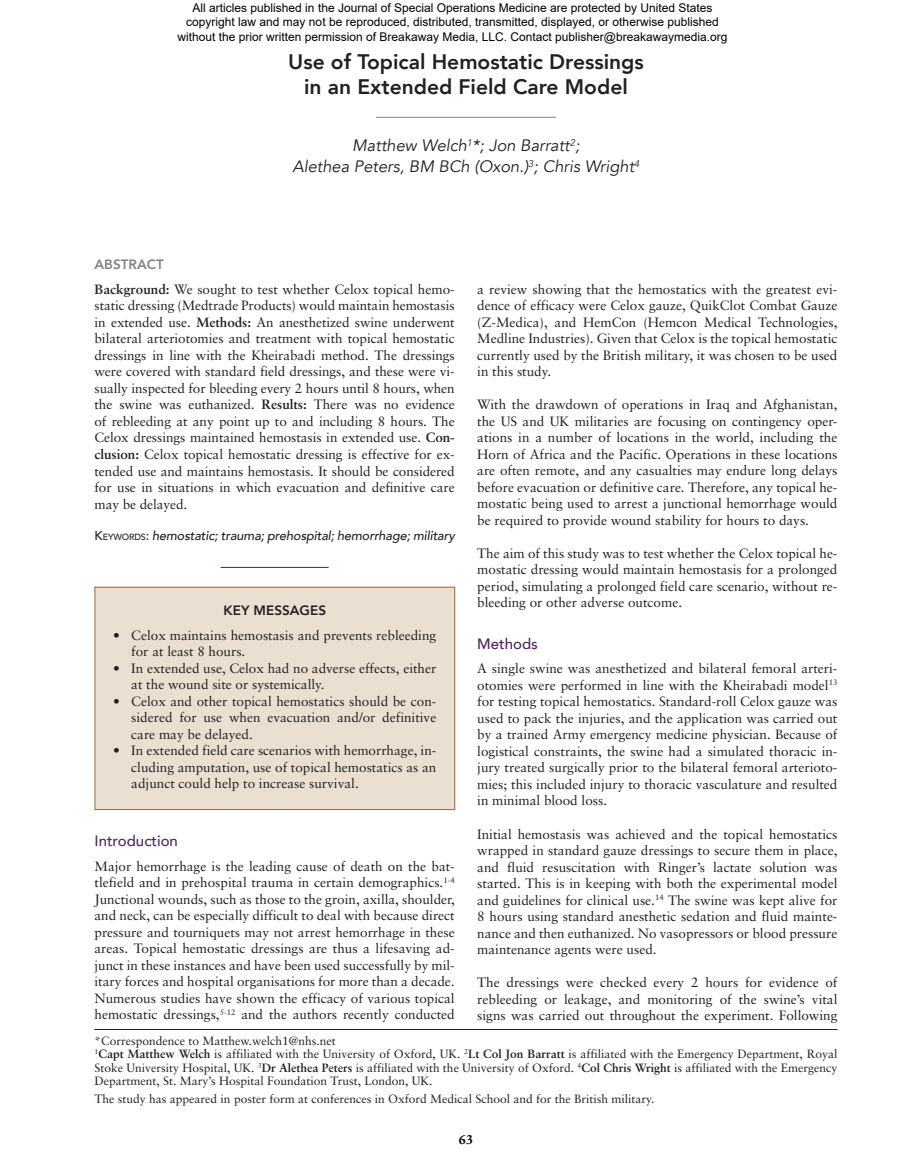
<style>
.page{position:relative;width:905px;height:1175px;background:#fff}
.page>*{position:absolute;margin:0;border:0;box-sizing:border-box;transform-origin:0 0}
.t1{font:800 21px/25.5px "Avenir";color:#231f20;text-align:center}
.t2{font:italic 16.5px/21px "Avenir";color:#231f20;text-align:center}
.t3{font:500 15px "Avenir";color:#512562}
.t4{font:13.5px/16.5px "Sabon";color:#231f20;text-align:justify}
.t5{font:800 13.5px "Avenir";color:#231f20}
.t6{font:800 13.5px "Avenir";color:#808285}
.t7{font:italic 500 12.75px "Avenir";letter-spacing:-.01em;color:#231f20}
.t8{font:700 12.75px "Sabon";color:#231f20}
.t9{font:12px/13.5px "Sabon";color:#231f20}
.t10{font:12px/14.4px "Arial";color:#000;text-align:center}
.s1{font-weight:700}
.s2{font-style:normal}
.s3{font-style:normal;font-size:8.85px}
</style>
<div class="page">
<hr style="left:220px;top:567px;width:108px;height:1px;background:#512562">
<hr style="left:376px;top:117px;width:180px;height:1px;background:#808285">
<div style="left:95px;top:587px;width:359px;height:222px;background:#ebdfd1"></div>
<div style="left:94px;top:587px;width:361px;height:223px;border:1px solid #9a6631"></div>
<hr style="left:94px;top:1029px;width:743px;height:1px;background:#231f20">
<p class="t10" style="left:177px;top:0;width:551px">All articles published in the Journal of Special Operations Medicine are protected by United States copyright law and may not be reproduced, distributed, transmitted, displayed, or otherwise published without the prior written permission of Breakaway Media, LLC. Contact publisher@breakawaymedia.org</p>
<h1 class="t1" style="left:288px;top:49px;width:357px">Use of Topical Hemostatic Dressings in an Extended Field Care Model</h1>
<p class="t2" style="left:292px;top:135px;width:348px">Matthew Welch<sup>1</sup>*; Jon Barratt<sup>2</sup>;<br>Alethea Peters, BM BCh (Oxon.)<sup>3</sup>; Chris Wright<sup>4</sup></p>
<p class="t6" style="left:94px;top:254px;width:71px">ABSTRACT</p>
<p class="t4" style="left:94px;top:281px;width:362px"><span class="s1">Background:</span> We sought to test whether Celox topical hemo&shy;static dressing (Medtrade Products) would maintain hemostasis in extended use. <span class="s1">Methods:</span> An anesthetized swine underwent bilateral arteriotomies and treatment with topical hemostatic dressings in line with the Kheirabadi method. The dressings were covered with standard field dressings, and these were vi&shy;sually inspected for bleeding every 2 hours until 8 hours, when the swine was euthanized. <span class="s1">Results:</span> There was no evidence of rebleeding at any point up to and including 8 hours. The Celox dressings maintained hemostasis in extended use. <span class="s1">Con&shy;clusion:</span> Celox topical hemostatic dressing is effective for ex&shy;tended use and maintains hemostasis. It should be considered for use in situations in which evacuation and definitive care may be delayed.</p>
<p class="t7" style="left:94px;top:528px;width:361px"><span class="s2">K</span><span class="s3">EYWORDS</span><span class="s2">:</span> hemostatic; trauma; prehospital; hemorrhage; military</p>
<p class="t5" style="left:223px;top:600px;width:104px">KEY MESSAGES</p>
<p class="t4" style="left:131px;top:627px;width:306px;text-indent:-18px">• Celox maintains hemostasis and prevents rebleeding for at least 8 hours.</p>
<p class="t4" style="left:131px;top:660px;width:306px;text-indent:-18px">• In extended use, Celox had no adverse effects, either at the wound site or systemically.</p>
<p class="t4" style="left:131px;top:693px;width:306px;text-indent:-18px">• Celox and other topical hemostatics should be con&shy;sidered for use when evacuation and/or definitive care may be delayed.</p>
<p class="t4" style="left:131px;top:742px;width:306px;text-indent:-18px">• In extended field care scenarios with hemorrhage, in&shy;cluding amputation, use of topical hemostatics as an adjunct could help to increase survival.</p>
<p class="t3" style="left:94px;top:828px;width:85px">Introduction</p>
<p class="t4" style="left:94px;top:857px;width:362px">Major hemorrhage is the leading cause of death on the bat&shy;tlefield and in prehospital trauma in certain demographics.<sup>1-4<br></sup>Junctional wounds, such as those to the groin, axilla, shoulder, and neck, can be especially difficult to deal with because direct pressure and tourniquets may not arrest hemorrhage in these areas. Topical hemostatic dressings are thus a lifesaving ad&shy;junct in these instances and have been used successfully by mil&shy;itary forces and hospital organisations for more than a decade.<br>Numerous studies have shown the efficacy of various topical hemostatic dressings,<sup>5-12</sup> and the authors recently conducted</p>
<p class="t4" style="left:477px;top:281px;width:362px">a review showing that the hemostatics with the greatest evi&shy;dence of efficacy were Celox gauze, QuikClot Combat Gauze (Z-Medica), and HemCon (Hemcon Medical Technologies, Medline Industries). Given that Celox is the topical hemostatic currently used by the British military, it was chosen to be used in this study.</p>
<p class="t4" style="left:477px;top:396px;width:362px">With the drawdown of operations in Iraq and Afghanistan, the US and UK militaries are focusing on contingency oper&shy;ations in a number of locations in the world, including the Horn of Africa and the Pacific. Operations in these locations are often remote, and any casualties may endure long delays before evacuation or definitive care. Therefore, any topical he&shy;mostatic being used to arrest a junctional hemorrhage would be required to provide wound stability for hours to days.</p>
<p class="t4" style="left:477px;top:545px;width:362px">The aim of this study was to test whether the Celox topical he&shy;mostatic dressing would maintain hemostasis for a prolonged period, simulating a prolonged field care scenario, without re&shy;bleeding or other adverse outcome.</p>
<p class="t3" style="left:477px;top:630px;width:62px">Methods</p>
<p class="t4" style="left:477px;top:660px;width:362px">A single swine was anesthetized and bilateral femoral arteri&shy;otomies were performed in line with the Kheirabadi model<sup>13 </sup>for testing topical hemostatics. Standard-roll Celox gauze was used to pack the injuries, and the application was carried out by a trained Army emergency medicine physician. Because of logistical constraints, the swine had a simulated thoracic in&shy;jury treated surgically prior to the bilateral femoral arterioto&shy;mies; this included injury to thoracic vasculature and resulted in minimal blood loss.</p>
<p class="t4" style="left:477px;top:825px;width:362px">Initial hemostasis was achieved and the topical hemostatics wrapped in standard gauze dressings to secure them in place, and fluid resuscitation with Ringer’s lactate solution was started. This is in keeping with both the experimental model and guidelines for clinical use.<sup>14</sup> The swine was kept alive for 8 hours using standard anesthetic sedation and fluid mainte&shy;nance and then euthanized. No vasopressors or blood pressure maintenance agents were used.</p>
<p class="t4" style="left:477px;top:974px;width:362px">The dressings were checked every 2 hours for evidence of rebleeding or leakage, and monitoring of the swine’s vital signs was carried out throughout the experiment. Following</p>
<p class="t9" style="left:94px;top:1033px;width:744px">*Correspondence to Matthew.welch1@nhs.net<br><sup>1</sup><span class="s1">Capt Matthew Welch</span> is affiliated with the University of Oxford, UK. <sup>2</sup><span class="s1">Lt Col Jon Barratt</span> is affiliated with the Emergency Department, Royal Stoke University Hospital, UK. <sup>3</sup><span class="s1">Dr Alethea Peters</span> is affiliated with the University of Oxford. <sup>4</sup><span class="s1">Col Chris Wright</span> is affiliated with the Emergency Department, St. Mary’s Hospital Foundation Trust, London, UK.</p>
<p class="t9" style="left:95px;top:1092px;width:561px">The study has appeared in poster form at conferences in Oxford Medical School and for the British military.</p>
<p class="t8" style="left:459px;top:1132px;width:16px">63</p>
</div>
